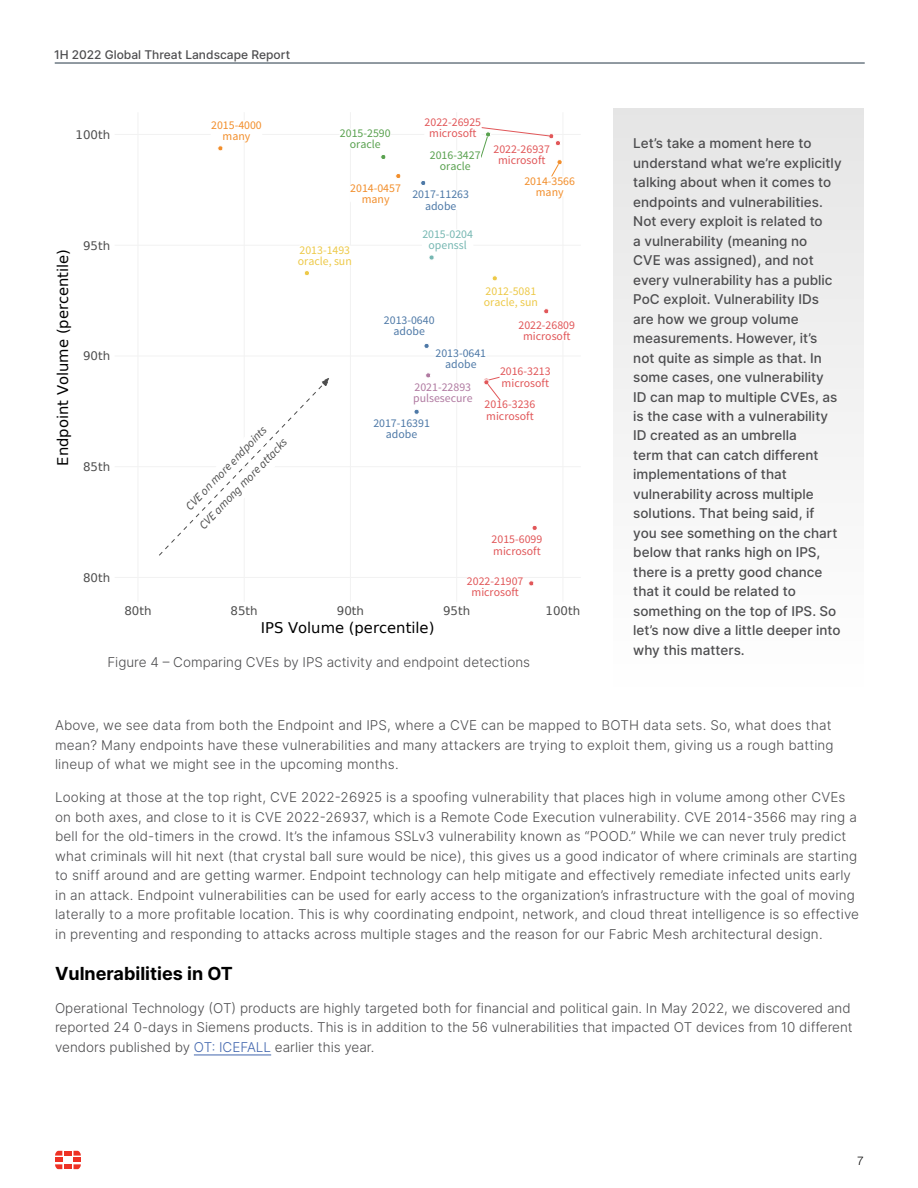
<style>
.page{position:relative;width:918px;height:1188px;background:#fff}
.page>*{position:absolute;margin:0;border:0;box-sizing:border-box;transform-origin:0 0}
.t1{font:700 18px "Inter";color:#000}
.t2{font:14.85px "Bitstream Vera Sans";color:#000}
.t3{font:300 13.5px/19.5px "Inter";letter-spacing:.01em;color:#4d4d4f}
.t4{font:500 13.5px/19.5px "Inter";color:#4d4d4f}
.t5{font:500 12px "Inter";color:#4d4d4f}
.t6{font:300 12px "Helvetica Neue LT Pro";color:#000}
.t7{font:11.85px/11.4px "Source Sans Pro";color:#e15759;text-align:center}
.t8{font:11.85px/11.4px "Source Sans Pro";color:#4e79a7;text-align:center}
.t9{font:11.85px "Bitstream Vera Sans";color:#4d4d4d}
.t10{font:11.85px/11.4px "Source Sans Pro";color:#f28e2b;text-align:center}
.t11{font:11.85px/11.4px "Source Sans Pro";color:#edc948}
.t12{font:italic 11.85px/23px "Source Sans Pro";color:#4d4d4d;text-align:center}
.t13{font:11.85px/11.4px "Source Sans Pro";color:#59a14f;text-align:center}
.t14{font:11.85px/11.4px "Source Sans Pro";color:#b07aa1}
.t15{font:11.85px/11.4px "Source Sans Pro";color:#76b7b2;text-align:center}
.s1{color:#4266ae}
</style>
<div class="page">
<hr style="left:55px;top:63px;width:810px;height:1px;background:#243746">
<div style="left:64px;top:1151px;width:8px;height:5px;background:#ee3124"></div>
<div style="left:64px;top:1164px;width:8px;height:5px;background:#ee3124"></div>
<svg style="left:55px;top:1151px;width:7px;height:18px"></svg>
<svg style="left:74px;top:1151px;width:7px;height:18px"></svg>
<hr style="left:194px;top:1055px;width:77px;height:1px;background:#4266ae">
<hr style="left:115px;top:577px;width:466px;height:1px;background:#f2f2f2">
<hr style="left:115px;top:466px;width:466px;height:1px;background:#f2f2f2">
<hr style="left:115px;top:356px;width:466px;height:1px;background:#f2f2f2">
<hr style="left:115px;top:245px;width:466px;height:1px;background:#f2f2f2">
<hr style="left:115px;top:134px;width:466px;height:1px;background:#f2f2f2">
<hr style="left:138px;top:112px;width:1px;height:490px;background:#f2f2f2">
<hr style="left:244px;top:112px;width:1px;height:490px;background:#f2f2f2">
<hr style="left:350px;top:112px;width:1px;height:490px;background:#f2f2f2">
<hr style="left:456px;top:112px;width:1px;height:490px;background:#f2f2f2">
<hr style="left:563px;top:112px;width:1px;height:490px;background:#f2f2f2">
<svg style="left:304px;top:246px;width:47px;height:30px"></svg>
<svg style="left:350px;top:174px;width:51px;height:27px"></svg>
<svg style="left:422px;top:230px;width:51px;height:30px"></svg>
<svg style="left:340px;top:129px;width:51px;height:30px"></svg>
<svg style="left:211px;top:121px;width:51px;height:30px"></svg>
<svg style="left:532px;top:525px;width:5px;height:5px"></svg>
<svg style="left:468px;top:577px;width:66px;height:9px"></svg>
<svg style="left:414px;top:275px;width:150px;height:140px"></svg>
<svg style="left:420px;top:118px;width:144px;height:92px"></svg>
<svg style="left:159px;top:378px;width:170px;height:178px"></svg>
<div style="left:614px;top:108px;width:250px;height:585px;background:#f2f2f2"></div>
<p class="t5" style="left:54px;top:46px;width:238px">1H 2022 Global Threat Landscape Report</p>
<p class="t9" style="left:76px;top:128px;width:36px">100th</p>
<p class="t2" style="left:54px;top:466px;width:218px;rotate:-90deg">Endpoint Volume (percentile)</p>
<p class="t9" style="left:83px;top:239px;width:29px">95th</p>
<p class="t9" style="left:83px;top:349px;width:29px">90th</p>
<p class="t9" style="left:83px;top:460px;width:29px">85th</p>
<p class="t10" style="left:211px;top:119px;width:52px">2015-4000 many</p>
<p class="t12" style="left:176px;top:503px;width:122px;rotate:-46deg">CVE on more endpoints<br>CVE among more attacks</p>
<p class="t7" style="left:425px;top:116px;width:58px">2022-26925 microsoft</p>
<p class="t13" style="left:340px;top:128px;width:52px">2015-2590 oracle</p>
<p class="t7" style="left:493px;top:144px;width:58px">2022-26937 microsoft</p>
<p class="t13" style="left:430px;top:149px;width:52px">2016-3427 oracle</p>
<p class="t8" style="left:412px;top:189px;width:58px">2017-11263 adobe</p>
<p class="t10" style="left:350px;top:182px;width:52px">2014-0457 many</p>
<p class="t10" style="left:524px;top:175px;width:52px">2014-3566 many</p>
<p class="t15" style="left:422px;top:228px;width:52px">2015-0204 openssl</p>
<p class="t11" style="left:298px;top:244px;width:56px">2013-1493 oracle, sun</p>
<p class="t8" style="left:384px;top:315px;width:52px">2013-0640 adobe</p>
<p class="t11" style="left:484px;top:285px;width:56px">2012-5081 oracle, sun</p>
<p class="t7" style="left:518px;top:319px;width:58px">2022-26809 microsoft</p>
<p class="t8" style="left:436px;top:347px;width:52px">2013-0641 adobe</p>
<p class="t7" style="left:500px;top:366px;width:52px;text-align:left">2016-3213 microsoft</p>
<p class="t7" style="left:485px;top:399px;width:52px;text-align:left">2016-3236 microsoft</p>
<p class="t14" style="left:413px;top:381px;width:61px">2021-22893 pulsesecure</p>
<p class="t8" style="left:373px;top:417px;width:58px">2017-16391 adobe</p>
<p class="t7" style="left:492px;top:534px;width:52px;text-align:left">2015-6099 microsoft</p>
<p class="t9" style="left:83px;top:571px;width:29px">80th</p>
<p class="t7" style="left:467px;top:575px;width:58px">2022-21907 microsoft</p>
<p class="t9" style="left:124px;top:604px;width:29px">80th</p>
<p class="t9" style="left:231px;top:604px;width:29px">85th</p>
<p class="t9" style="left:337px;top:604px;width:29px">90th</p>
<p class="t9" style="left:443px;top:604px;width:29px">95th</p>
<p class="t9" style="left:546px;top:604px;width:36px">100th</p>
<p class="t2" style="left:261px;top:619px;width:175px">IPS Volume (percentile)</p>
<p class="t3" style="left:107px;top:652px;width:424px">Figure 4 – Comparing CVEs by IPS activity and endpoint detections</p>
<p class="t4" style="left:633px;top:133px;width:210px">Let’s take a moment here to understand what we’re explicitly talking about when it comes to endpoints and vulnerabilities.<br>Not every exploit is related to<br>a vulnerability (meaning no<br>CVE was assigned), and not every vulnerability has a public<br>PoC exploit. Vulnerability IDs are how we group volume measurements. However, it’s not quite as simple as that. In some cases, one vulnerability<br>ID can map to multiple CVEs, as is the case with a vulnerability<br>ID created as an umbrella<br>term that can catch different implementations of that vulnerability across multiple solutions. That being said, if<br>you see something on the chart below that ranks high on IPS, there is a pretty good chance that it could be related to something on the top of IPS. So let’s now dive a little deeper into why this matters.</p>
<p class="t3" style="left:55px;top:715px;width:780px">Above, we see data from both the Endpoint and IPS, where a CVE can be mapped to BOTH data sets. So, what does that mean? Many endpoints have these vulnerabilities and many attackers are trying to exploit them, giving us a rough batting lineup of what we might see in the upcoming months.</p>
<p class="t3" style="left:55px;top:787px;width:806px">Looking at those at the top right, CVE 2022-26925 is a spoofing vulnerability that places high in volume among other CVEs on both axes, and close to it is CVE 2022-26937, which is a Remote Code Execution vulnerability. CVE 2014-3566 may ring a bell for the old-timers in the crowd. It’s the infamous SSLv3 vulnerability known as “POOD.” While we can never truly predict what criminals will hit next (that crystal ball sure would be nice), this gives us a good indicator of where criminals are starting to sniff around and are getting warmer. Endpoint technology can help mitigate and effectively remediate infected units early in an attack. Endpoint vulnerabilities can be used for early access to the organization’s infrastructure with the goal of moving laterally to a more profitable location. This is why coordinating endpoint, network, and cloud threat intelligence is so effective in preventing and responding to attacks across multiple stages and the reason for our Fabric Mesh architectural design.</p>
<h1 class="t1" style="left:55px;top:960px;width:179px">Vulnerabilities in OT</h1>
<p class="t3" style="left:55px;top:998px;width:799px">Operational Technology (OT) products are highly targeted both for financial and political gain. In May 2022, we discovered and reported 24 0-days in Siemens products. This is in addition to the 56 vulnerabilities that impacted OT devices from 10 different vendors published by <span class="s1">OT: ICEFALL</span> earlier this year.</p>
<p class="t6" style="left:857px;top:1154px;width:8px">7</p>
</div>
